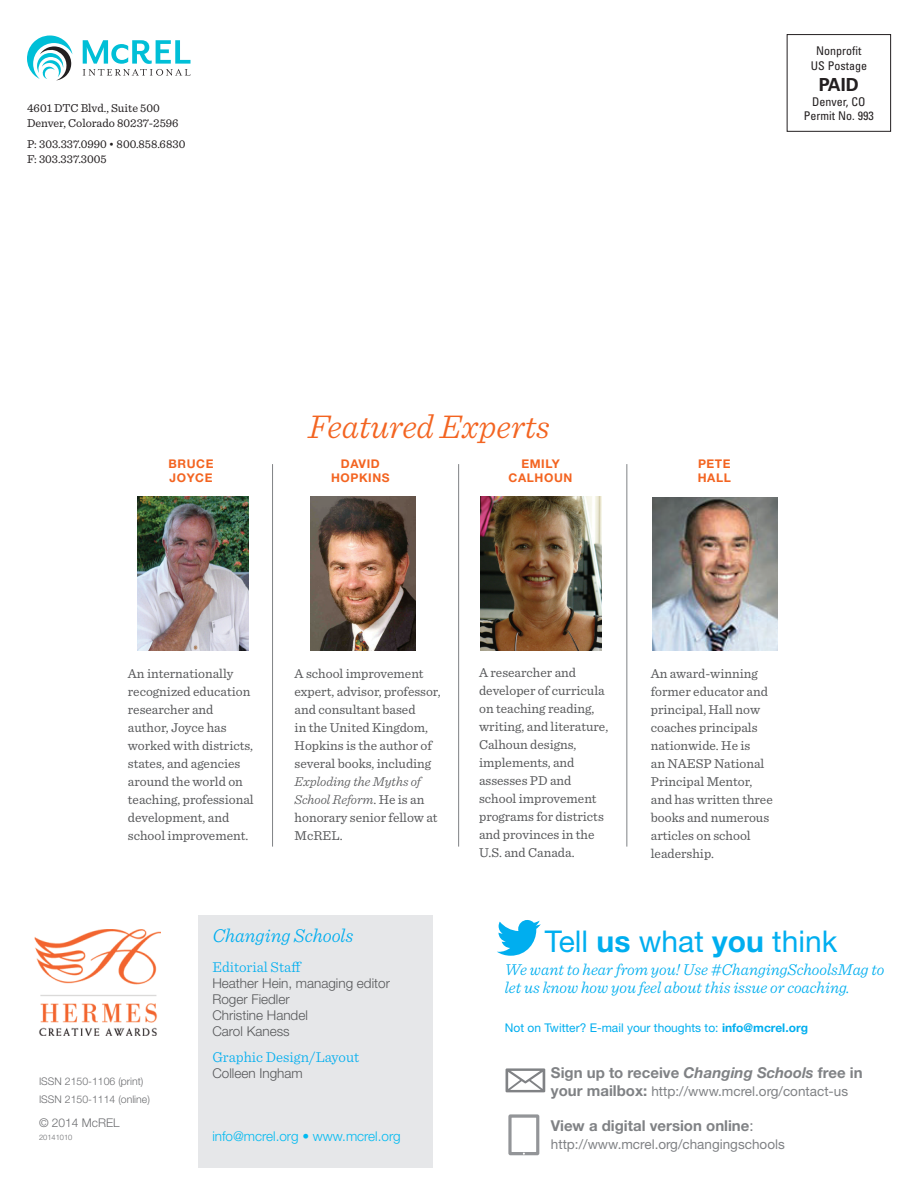
<style>
.page{position:relative;width:918px;height:1188px;background:#fff}
.page>*{position:absolute;margin:0;border:0;box-sizing:border-box;transform-origin:0 0}
.t1{font:italic 300 34.5px "Sentinel";letter-spacing:-.005em;color:#f36421}
.t2{font:30px "Helvetica Neue";color:#00aeef}
.t3{font:italic 300 19.5px "Sentinel";color:#00aeef}
.t4{font:700 18px "Univers";color:#231f20}
.t5{font:italic 300 16.5px/18px "Sentinel";color:#00aeef}
.t6{font:700 15px "Helvetica Neue";color:#808285}
.t7{font:300 15px "Sentinel";color:#00aeef}
.t8{font:13.5px/18px "Sentinel";color:#57585a}
.t9{font:13.5px "Helvetica Neue";color:#808285}
.t10{font:300 13.5px/16.2px "Helvetica Neue";color:#57585a}
.t11{font:300 13.5px "Helvetica Neue";color:#00baf1}
.t12{font:12px/15px "Sentinel";color:#231f20}
.t13{font:12px "Helvetica Neue";color:#00aeef}
.t14{font:700 12px/14.4px "Helvetica Neue";letter-spacing:.05em;color:#f36421}
.t15{font:condensed 12px/14.4px "Univers";color:#231f20;text-align:center}
.t16{font:300 12px "Helvetica Neue";color:#6c6d70}
.t17{font:300 10.5px/18px "Helvetica Neue";color:#6c6d70}
.t18{font:300 7.5px "Helvetica Neue";color:#6c6d70}
.s1{font-weight:300;font-style:italic}
.s2{font-weight:700}
.s3{font-style:italic}
.s4{font-weight:700;font-size:15px}
.s5{font-weight:400}
</style>
<div class="page">
<img style="left:652px;top:497px;width:126px;height:154px">
<img style="left:137px;top:496px;width:112px;height:155px">
<hr style="left:272px;top:464px;width:1px;height:383px;background:#808285">
<svg style="left:497px;top:920px;width:44px;height:36px"></svg>
<svg style="left:508px;top:1114px;width:31px;height:41px"></svg>
<svg style="left:506px;top:1068px;width:39px;height:24px"></svg>
<img style="left:34px;top:929px;width:126px;height:106px">
<div style="left:198px;top:915px;width:234px;height:253px;background:#e6e7e9"></div>
<div style="left:787px;top:34px;width:104px;height:98px;border:1px solid #231f20"></div>
<img style="left:480px;top:496px;width:121px;height:155px">
<hr style="left:458px;top:464px;width:1px;height:383px;background:#808285">
<svg style="left:27px;top:36px;width:45px;height:44px"></svg>
<svg style="left:83px;top:40px;width:108px;height:36px"></svg>
<img style="left:310px;top:496px;width:105px;height:155px">
<hr style="left:626px;top:464px;width:1px;height:383px;background:#808285">
<p class="t12" style="left:27px;top:100px;width:153px">4601 DTC Blvd., Suite 500<br>Denver, Colorado 80237-2596</p>
<p class="t12" style="left:27px;top:136px;width:160px">P: 303.337.0990 • 800.858.6830<br>F: 303.337.3005</p>
<p class="t15" style="left:811px;top:44px;width:58px">Nonprofit<br>US Postage</p>
<h3 class="t4" style="left:819px;top:74px;width:42px">PAID</h3>
<p class="t15" style="left:804px;top:94px;width:71px">Denver, CO<br>Permit No. 993</p>
<p class="t14" style="left:169px;top:456px;width:47px">BRUCE<br>JOYCE</p>
<h1 class="t1" style="left:308px;top:400px;width:243px">Featured Experts</h1>
<p class="t14" style="left:331px;top:456px;width:60px;text-align:center">DAVID<br>HOPKINS</p>
<p class="t14" style="left:509px;top:456px;width:65px;text-align:center">EMILY<br>CALHOUN</p>
<p class="t14" style="left:698px;top:456px;width:35px">PETE<br>HALL</p>
<p class="t8" style="left:479px;top:663px;width:131px">A researcher and developer of curricula on teaching reading, writing, and literature,<br>Calhoun designs, implements, and assesses PD and school improvement programs for districts and provinces in the<br>U.S. and Canada.</p>
<p class="t8" style="left:128px;top:663px;width:127px">An internationally recognized education researcher and author, Joyce has worked with districts, states, and agencies around the world on teaching, professional development, and school improvement.</p>
<p class="t8" style="left:651px;top:663px;width:123px">An award-winning former educator and principal, Hall now coaches principals nationwide. He is<br>an NAESP National<br>Principal Mentor, and has written three books and numerous articles on school leadership.</p>
<p class="t8" style="left:295px;top:664px;width:147px">A school improvement expert, advisor, professor, and consultant based<br>in the United Kingdom,<br>Hopkins is the author of several books, including</p>
<p class="t8" style="left:295px;top:772px;width:145px"><span class="s1">Exploding the Myths of<br>School Reform</span>. He is an honorary senior fellow at<br>McREL.</p>
<p class="t17" style="left:39px;top:1072px;width:112px">ISSN 2150-1106 (print)<br>ISSN 2150-1114 (online)</p>
<p class="t16" style="left:39px;top:1116px;width:82px">© 2014 McREL</p>
<p class="t18" style="left:39px;top:1133px;width:35px">20141010</p>
<h3 class="t3" style="left:213px;top:921px;width:142px">Changing Schools</h3>
<p class="t7" style="left:212px;top:955px;width:91px">Editorial Staff</p>
<p class="t10" style="left:212px;top:975px;width:179px">Heather Hein, managing editor<br>Roger Fiedler<br>Christine Handel<br>Carol Kaness</p>
<p class="t7" style="left:212px;top:1046px;width:148px">Graphic Design/Layout</p>
<p class="t10" style="left:212px;top:1065px;width:92px">Colleen Ingham</p>
<p class="t11" style="left:212px;top:1128px;width:190px">info@mcrel.org • www.mcrel.org</p>
<h2 class="t2" style="left:545px;top:923px;width:294px">Tell <span class="s2">us</span> what <span class="s2">you</span> think</h2>
<p class="t5" style="left:505px;top:959px;width:381px">We want to hear from you! Use #ChangingSchoolsMag to let us know how you feel about this issue or coaching.</p>
<p class="t13" style="left:505px;top:1020px;width:305px">Not on Twitter? E-mail your thoughts to: <span class="s2">info@mcrel.org</span></p>
<p class="t6" style="left:551px;top:1064px;width:313px">Sign up to receive <span class="s3">Changing Schools</span> free in</p>
<p class="t9" style="left:551px;top:1083px;width:299px"><span class="s4">your mailbox:</span> http://www.mcrel.org/contact-us</p>
<p class="t6" style="left:551px;top:1116px;width:204px">View a digital version online<span class="s5">:</span></p>
<p class="t9" style="left:551px;top:1136px;width:235px">http://www.mcrel.org/changingschools</p>
</div>
